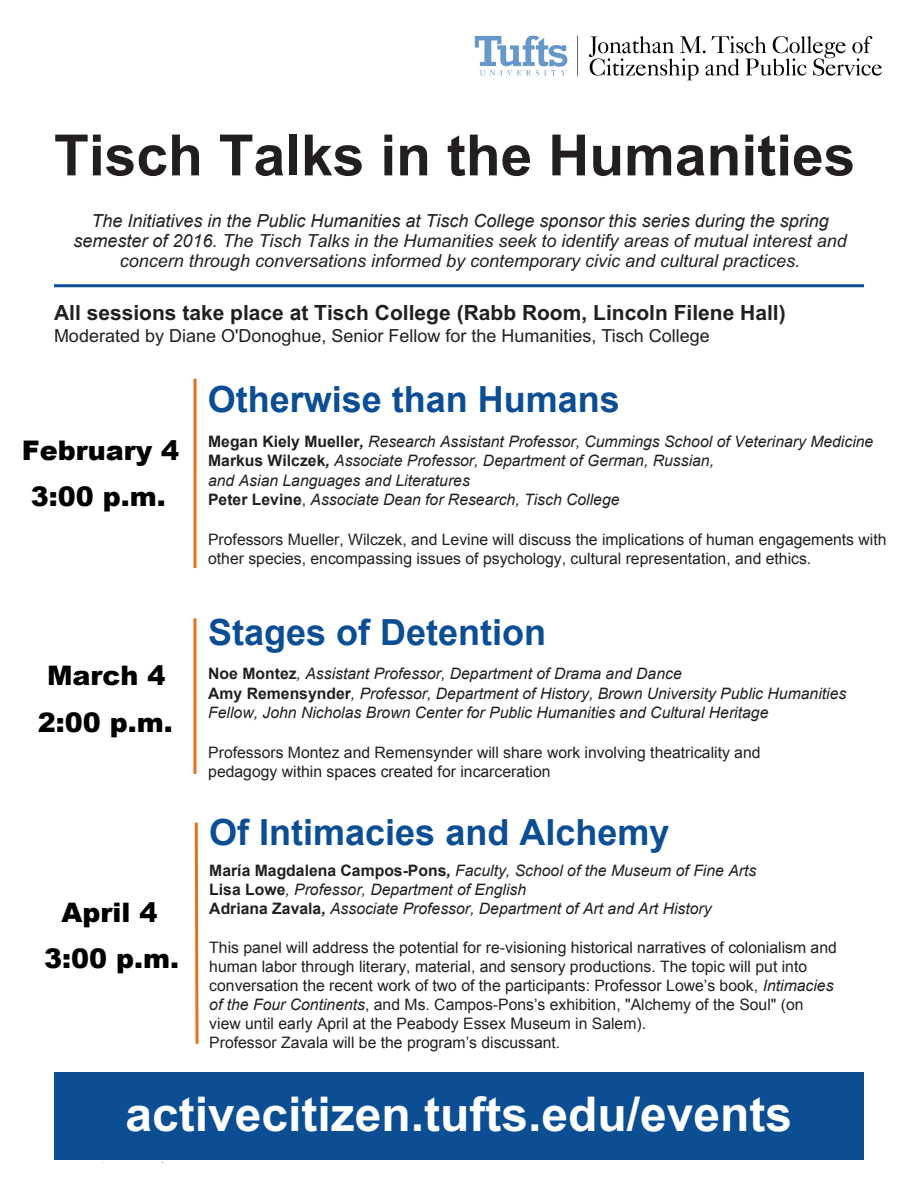
<style>
.page{position:relative;width:918px;height:1188px;background:#fff}
.page>*{position:absolute;margin:0;border:0;box-sizing:border-box;transform-origin:0 0}
.t1{font:700 57px "Arial";color:#231f20}
.t2{font:700 48px "Arial";color:#fff}
.t3{font:700 36px "Arial";color:#0b4e94}
.t4{font:900 27px/45.5px "Arial";color:#000;text-align:center}
.t5{font:700 21px "Arial";color:#231f20}
.t6{font:italic 18px/20px "Arial";color:#231f20;text-align:center}
.t7{font:18px "Arial";color:#231f20}
.t8{font:15.75px/19px "Arial";color:#231f20}
.t9{font:italic 15.75px/19.4px "Arial";color:#231f20}
.s1{font-weight:700;font-style:normal}
.s2{font-weight:700}
.s3{font-style:normal}
.s4{font-style:italic}
</style>
<div class="page">
<div style="left:54px;top:1072px;width:810px;height:87px;background:#0b4e94"></div>
<img style="left:474px;top:35px;width:408px;height:46px">
<hr style="left:54px;top:284px;width:810px;height:3px;background:#0b4e94">
<svg style="left:193px;top:379px;width:4px;height:189px"></svg>
<hr style="left:194px;top:618px;width:2px;height:156px;background:#e37024">
<svg style="left:194px;top:822px;width:5px;height:222px"></svg>
<h1 class="t1" style="left:54px;top:122px;width:803px">Tisch Talks in the Humanities</h1>
<p class="t6" style="left:73px;top:211px;width:775px">The Initiatives in the Public Humanities at Tisch College sponsor this series during the spring semester of 2016. The Tisch Talks in the Humanities seek to identify areas of mutual interest and concern through conversations informed by contemporary civic and cultural practices.</p>
<h3 class="t5" style="left:54px;top:300px;width:733px">All sessions take place at Tisch College (Rabb Room, Lincoln Filene Hall)</h3>
<p class="t7" style="left:54px;top:325px;width:657px">Moderated by Diane O'Donoghue, Senior Fellow for the Humanities, Tisch College</p>
<h3 class="t3" style="left:208px;top:375px;width:414px">Otherwise than Humans</h3>
<p class="t9" style="left:208px;top:432px;width:667px"><span class="s1">Megan Kiely Mueller</span><span class="s2">,</span> Research Assistant Professor, Cummings School of Veterinary Medicine <span class="s1">Markus Wilczek</span><span class="s2">,</span> Associate Professor, Department of German, Russian,<br>and Asian Languages and Literatures<br><span class="s1">Peter Levine</span><span class="s3">,</span> Associate Dean for Research, Tisch College</p>
<p class="t8" style="left:208px;top:530px;width:680px">Professors Mueller, Wilczek, and Levine will discuss the implications of human engagements with other species, encompassing issues of psychology, cultural representation, and ethics.</p>
<h3 class="t4" style="left:22px;top:427px;width:159px">February 4<br>3:00 p.m.</h3>
<h3 class="t4" style="left:38px;top:653px;width:136px;line-height:46.8px">March 4<br>2:00 p.m.</h3>
<h3 class="t4" style="left:44px;top:889px;width:136px;line-height:46.2px">April 4<br>3:00 p.m.</h3>
<h3 class="t3" style="left:208px;top:608px;width:340px">Stages of Detention</h3>
<p class="t9" style="left:208px;top:664px;width:640px"><span class="s1">Noe Montez</span>, Assistant Professor, Department of Drama and Dance<br><span class="s1">Amy Remensynder</span>, Professor, Department of History, Brown University Public Humanities<br>Fellow, John Nicholas Brown Center for Public Humanities and Cultural Heritage</p>
<p class="t8" style="left:208px;top:743px;width:554px">Professors Montez and Remensynder will share work involving theatricality and pedagogy within spaces created for incarceration</p>
<h3 class="t3" style="left:209px;top:809px;width:462px">Of Intimacies and Alchemy</h3>
<p class="t9" style="left:209px;top:861px;width:549px"><span class="s1">María Magdalena Campos-Pons</span><span class="s2">,</span> Faculty, School of the Museum of Fine Arts<br><span class="s1">Lisa Lowe</span>, Professor, Department of English<br><span class="s1">Adriana Zavala</span><span class="s2">,</span> Associate Professor, Department of Art and Art History</p>
<p class="t8" style="left:209px;top:938px;width:629px">This panel will address the potential for re-visioning historical narratives of colonialism and human labor through literary, material, and sensory productions. The topic will put into conversation the recent work of two of the participants: Professor Lowe’s book, <span class="s4">Intimacies of the Four Continents</span>, and Ms. Campos-Pons’s exhibition, "Alchemy of the Soul" (on view until early April at the Peabody Essex Museum in Salem).<br>Professor Zavala will be the program’s discussant.</p>
<h2 class="t2" style="left:125px;top:1087px;width:668px">activecitizen.tufts.edu/events</h2>
</div>
